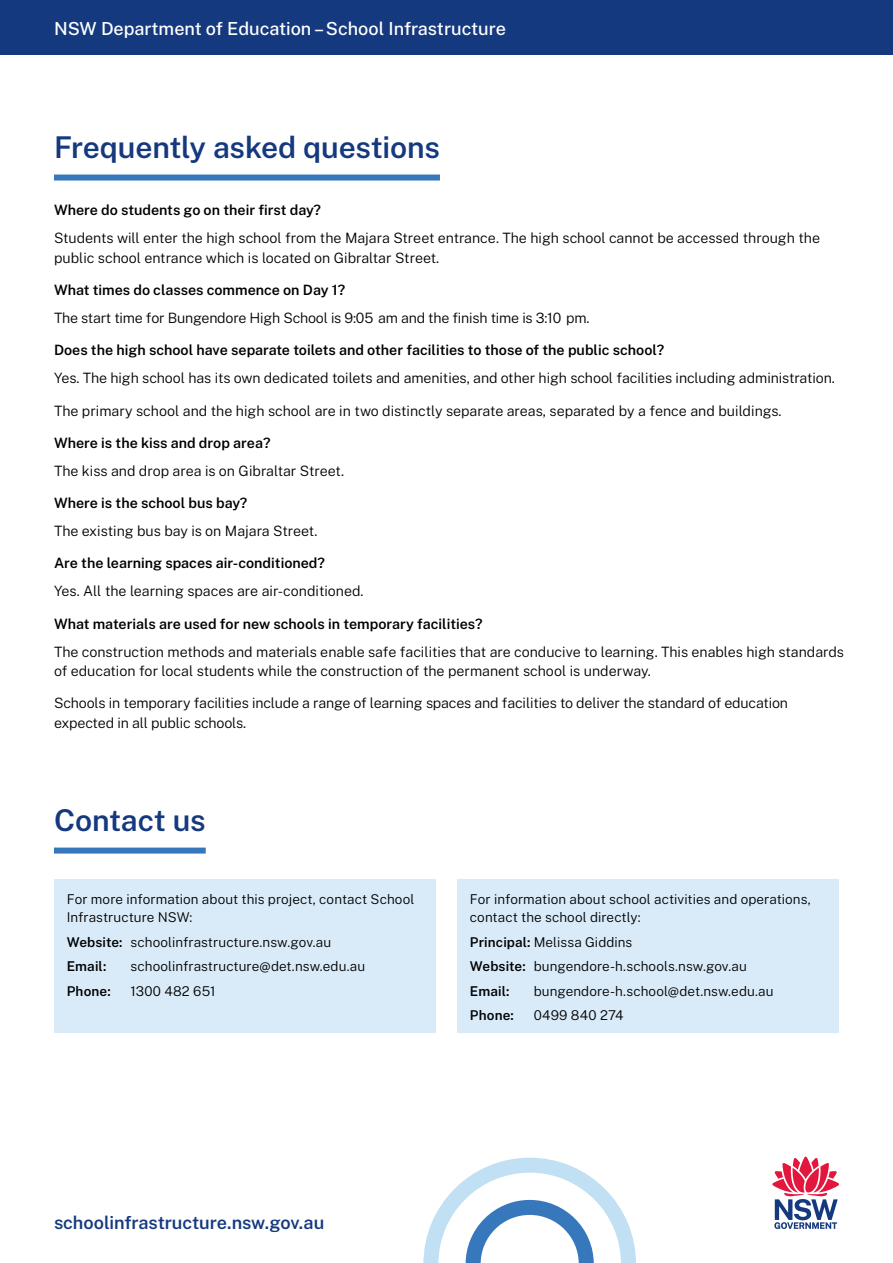
<style>
.page{position:relative;width:893px;height:1263px;background:#fff}
.page>*{position:absolute;margin:0;border:0;box-sizing:border-box;transform-origin:0 0}
.Heading_1__BLUE{font:600 30px "Public Sans";letter-spacing:-.005em;color:#15397f}
.t1{font:500 18px "Public Sans";color:#fff}
.Header-footer_black{font:600 18px "Public Sans";letter-spacing:-.005em;color:#15397f}
.t2{font:300 14.25px/19.5px "Public Sans";letter-spacing:-.005em;color:#000}
.t3{font:600 14.25px "Public Sans";color:#000}
.Contact_box{font:300 13.5px/18px "Public Sans";letter-spacing:.005em;color:#000}
.Contact_box-2{font:600 13.5px "Public Sans";letter-spacing:.01em;color:#000}
.s1{font-weight:600}
</style>
<div class="page">
<svg style="left:772px;top:1157px;width:67px;height:72px"></svg>
<svg style="left:423px;top:1158px;width:213px;height:105px"></svg>
<div style="left:54px;top:175px;width:386px;height:6px;background:#3777bc"></div>
<div style="left:54px;top:847px;width:152px;height:6px;background:#3777bc"></div>
<div style="left:457px;top:879px;width:382px;height:154px;background:#d9ebf9"></div>
<div style="left:54px;top:879px;width:382px;height:154px;background:#d9ebf9"></div>
<div style="left:0;top:0;width:893px;height:54px;background:#15397f"></div>
<p class="t1" style="left:54px;top:17px;width:454px">NSW Department of Education – School Infrastructure</p>
<p class="Heading_1__BLUE" style="left:54px;top:127px;width:387px">Frequently asked questions</p>
<p class="t3" style="left:54px;top:201px;width:268px">Where do students go on their first day?</p>
<p class="t2" style="left:54px;top:228px;width:767px">Students will enter the high school from the Majara Street entrance. The high school cannot be accessed through the public school entrance which is located on Gibraltar Street.</p>
<p class="t3" style="left:54px;top:280px;width:293px">What times do classes commence on Day 1?</p>
<p class="t2" style="left:54px;top:308px;width:537px">The start time for Bungendore High School is 9:05 am and the finish time is 3:10 pm.</p>
<p class="t3" style="left:54px;top:341px;width:612px">Does the high school have separate toilets and other facilities to those of the public school?</p>
<p class="t2" style="left:54px;top:368px;width:782px">Yes. The high school has its own dedicated toilets and amenities, and other high school facilities including administration.</p>
<p class="t2" style="left:54px;top:400px;width:729px">The primary school and the high school are in two distinctly separate areas, separated by a fence and buildings.</p>
<p class="t3" style="left:54px;top:433px;width:218px">Where is the kiss and drop area?</p>
<p class="t2" style="left:54px;top:460px;width:292px">The kiss and drop area is on Gibraltar Street.</p>
<p class="t3" style="left:54px;top:493px;width:195px">Where is the school bus bay?</p>
<p class="t2" style="left:54px;top:521px;width:265px">The existing bus bay is on Majara Street.</p>
<p class="t3" style="left:54px;top:554px;width:273px">Are the learning spaces air-conditioned?</p>
<p class="t2" style="left:54px;top:581px;width:311px">Yes. All the learning spaces are air-conditioned.</p>
<p class="t3" style="left:54px;top:614px;width:430px">What materials are used for new schools in temporary facilities?</p>
<p class="t2" style="left:54px;top:641px;width:791px">The construction methods and materials enable safe facilities that are conducive to learning. This enables high standards of education for local students while the construction of the permanent school is underway.</p>
<p class="t2" style="left:54px;top:693px;width:736px">Schools in temporary facilities include a range of learning spaces and facilities to deliver the standard of education expected in all public schools.</p>
<p class="Heading_1__BLUE" style="left:54px;top:800px;width:153px">Contact us</p>
<p class="Contact_box" style="left:67px;top:890px;width:349px">For more information about this project, contact School<br>Infrastructure NSW:</p>
<p class="Contact_box" style="left:67px;top:932px;width:266px"><span class="s1">Website:</span> schoolinfrastructure.nsw.gov.au</p>
<p class="Contact_box-2" style="left:67px;top:957px;width:41px">Email:</p>
<p class="Contact_box" style="left:131px;top:957px;width:236px">schoolinfrastructure@det.nsw.edu.au</p>
<p class="Contact_box-2" style="left:67px;top:982px;width:46px">Phone:</p>
<p class="Contact_box" style="left:131px;top:981px;width:87px">1300 482 651</p>
<p class="Contact_box" style="left:470px;top:890px;width:343px">For information about school activities and operations, contact the school directly:</p>
<p class="Contact_box" style="left:470px;top:932px;width:164px"><span class="s1">Principal:</span> Melissa Giddins</p>
<p class="Contact_box" style="left:470px;top:957px;width:278px"><span class="s1">Website:</span> bungendore-h.schools.nsw.gov.au</p>
<p class="Contact_box-2" style="left:470px;top:982px;width:41px">Email:</p>
<p class="Contact_box" style="left:534px;top:981px;width:241px">bungendore-h.school@det.nsw.edu.au</p>
<p class="Contact_box-2" style="left:470px;top:1006px;width:46px">Phone:</p>
<p class="Contact_box" style="left:534px;top:1006px;width:91px">0499 840 274</p>
<p class="Header-footer_black" style="left:54px;top:1210px;width:272px">schoolinfrastructure.nsw.gov.au</p>
</div>
